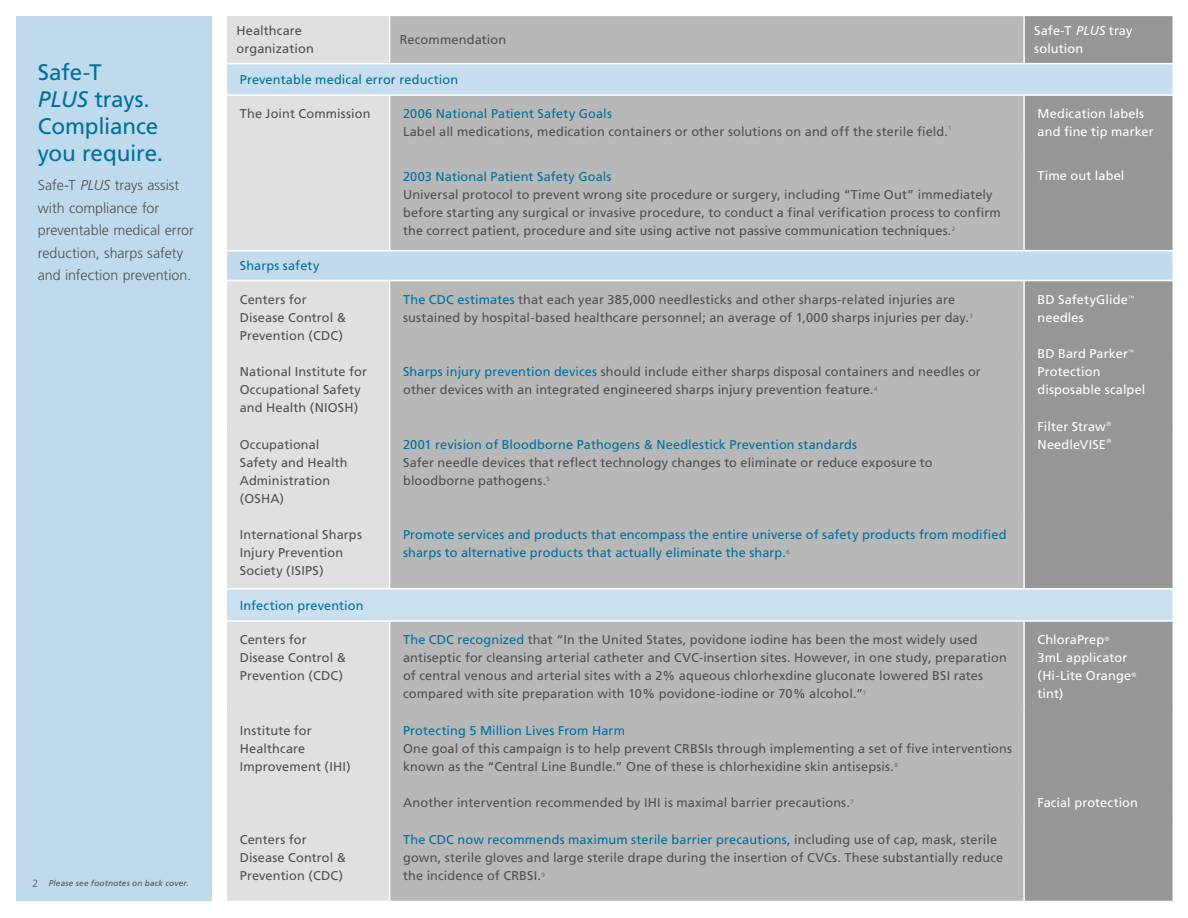
<style>
.page{position:relative;width:1188px;height:918px;background:#fff}
.page>*{position:absolute;margin:0;border:0;box-sizing:border-box;transform-origin:0 0}
.t1{font:22.5px/27px "Frutiger";letter-spacing:-.01em;color:#00719f}
.t2{font:300 14.25px/22.5px "Frutiger";color:#505151}
.t3{font:12.75px/18px "Frutiger";letter-spacing:.01em;color:#505151}
.t4{font:12.75px/18px "Frutiger";letter-spacing:.01em;color:#00719f}
.t5{font:12.75px/18px "Frutiger";letter-spacing:.01em;color:#fff}
.t6{font:300 10.5px "Frutiger";color:#505151}
.t7{font:italic 8.25px "Frutiger";letter-spacing:.025em;color:#505151}
.t8{font:300 6.15px "Frutiger";color:#505151}
.t9{font:300 6.15px "Frutiger";color:#fff}
.s1{font-style:italic}
.s2{color:#00719f}
</style>
<div class="page">
<div style="left:16px;top:16px;width:196px;height:885px;background:#bfdaec"></div>
<div style="left:227px;top:16px;width:162px;height:885px;background:#e0e0e0"></div>
<div style="left:390px;top:16px;width:633px;height:885px;background:#b8b8b9"></div>
<div style="left:1025px;top:16px;width:148px;height:885px;background:#969697"></div>
<div style="left:226px;top:64px;width:947px;height:31px;background:#c6deee"></div>
<div style="left:226px;top:251px;width:947px;height:30px;background:#c3dced"></div>
<div style="left:226px;top:589px;width:947px;height:32px;background:#cae0ef"></div>
<hr style="left:226px;top:63px;width:164px;height:1px;background:#fff">
<hr style="left:226px;top:64px;width:1px;height:30px;background:#fff">
<hr style="left:390px;top:63px;width:634px;height:1px;background:#fff">
<hr style="left:1024px;top:63px;width:150px;height:1px;background:#fff">
<hr style="left:226px;top:94px;width:164px;height:2px;background:#fff">
<hr style="left:390px;top:94px;width:634px;height:2px;background:#fff">
<hr style="left:1024px;top:94px;width:150px;height:2px;background:#fff">
<hr style="left:226px;top:250px;width:164px;height:1px;background:#fff">
<svg style="left:226px;top:251px;width:1px;height:29px"></svg>
<hr style="left:390px;top:250px;width:634px;height:1px;background:#fff">
<hr style="left:1024px;top:250px;width:150px;height:1px;background:#fff">
<hr style="left:226px;top:280px;width:164px;height:1px;background:#fff">
<hr style="left:390px;top:280px;width:634px;height:1px;background:#fff">
<hr style="left:1024px;top:280px;width:150px;height:1px;background:#fff">
<hr style="left:226px;top:588px;width:164px;height:2px;background:#fff">
<hr style="left:226px;top:590px;width:1px;height:30px;background:#fff">
<hr style="left:390px;top:588px;width:634px;height:2px;background:#fff">
<hr style="left:1024px;top:588px;width:150px;height:2px;background:#fff">
<hr style="left:226px;top:620px;width:164px;height:2px;background:#fff">
<hr style="left:390px;top:620px;width:634px;height:2px;background:#fff">
<hr style="left:1024px;top:620px;width:150px;height:2px;background:#fff">
<h1 class="t1" style="left:38px;top:59px;width:127px">Safe-T<br><span class="s1">PLUS</span> trays.<br>Compliance you require.</h1>
<p class="t2" style="left:38px;top:174px;width:158px">Safe-T <span class="s1">PLUS</span> trays assist with compliance for preventable medical error reduction, sharps safety and infection prevention.</p>
<p class="t6" style="left:33px;top:878px;width:7px">2</p>
<p class="t7" style="left:49px;top:878px;width:141px">Please see footnotes on back cover.</p>
<p class="t3" style="left:236px;top:22px;width:79px">Healthcare organization</p>
<p class="t3" style="left:400px;top:31px;width:108px">Recommendation</p>
<p class="t5" style="left:1034px;top:22px;width:100px">Safe-T <span class="s1">PLUS</span> tray solution</p>
<p class="t4" style="left:240px;top:71px;width:220px">Preventable medical error reduction</p>
<p class="t3" style="left:240px;top:105px;width:132px">The Joint Commission</p>
<p class="t4" style="left:403px;top:105px;width:210px">2006 National Patient Safety Goals</p>
<p class="t3" style="left:403px;top:123px;width:546px">Label all medications, medication containers or other solutions on and off the sterile field.</p>
<p class="t8" style="left:948px;top:124px;width:5px">1</p>
<p class="t5" style="left:1038px;top:105px;width:118px">Medication labels and fine tip marker</p>
<p class="t4" style="left:403px;top:167px;width:210px">2003 National Patient Safety Goals</p>
<p class="t3" style="left:403px;top:185px;width:599px">Universal protocol to prevent wrong site procedure or surgery, including “Time Out” immediately before starting any surgical or invasive procedure, to conduct a final verification process to confirm the correct patient, procedure and site using active not passive communication techniques.<sup>2</sup></p>
<p class="t5" style="left:1038px;top:167px;width:88px">Time out label</p>
<p class="t4" style="left:240px;top:257px;width:81px">Sharps safety</p>
<p class="t3" style="left:240px;top:290px;width:108px">Centers for<br>Disease Control &amp;<br>Prevention (CDC)</p>
<p class="t3" style="left:403px;top:290px;width:571px"><span class="s2">The CDC estimates</span> that each year 385,000 needlesticks and other sharps-related injuries are sustained by hospital-based healthcare personnel; an average of 1,000 sharps injuries per day.<sup>3</sup></p>
<p class="t5" style="left:1038px;top:290px;width:98px">BD SafetyGlide<sup>™ </sup>needles</p>
<p class="t5" style="left:1038px;top:344px;width:109px">BD Bard Parker<sup>™<br></sup>Protection disposable scalpel</p>
<p class="t5" style="left:1038px;top:417px;width:75px">Filter Straw<sup>®<br></sup>NeedleVISE</p>
<p class="t3" style="left:240px;top:363px;width:129px">National Institute for<br>Occupational Safety and Health (NIOSH)</p>
<p class="t3" style="left:403px;top:363px;width:579px"><span class="s2">Sharps injury prevention devices</span> should include either sharps disposal containers and needles or other devices with an integrated engineered sharps injury prevention feature.<sup>4</sup></p>
<p class="t3" style="left:240px;top:435px;width:109px">Occupational<br>Safety and Health<br>Administration (OSHA)</p>
<p class="t4" style="left:403px;top:435px;width:455px">2001 revision of Bloodborne Pathogens &amp; Needlestick Prevention standards</p>
<p class="t9" style="left:1106px;top:437px;width:6px">®</p>
<p class="t3" style="left:403px;top:453px;width:531px">Safer needle devices that reflect technology changes to eliminate or reduce exposure to bloodborne pathogens.<sup>5</sup></p>
<p class="t3" style="left:240px;top:526px;width:124px">International Sharps<br>Injury Prevention<br>Society (ISIPS)</p>
<p class="t4" style="left:403px;top:526px;width:605px">Promote services and products that encompass the entire universe of safety products from modified sharps to alternative products that actually eliminate the sharp.<sup>6</sup></p>
<p class="t4" style="left:240px;top:596px;width:125px">Infection prevention</p>
<p class="t3" style="left:240px;top:631px;width:108px">Centers for<br>Disease Control &amp;<br>Prevention (CDC)</p>
<p class="t3" style="left:403px;top:631px;width:605px"><span class="s2">The CDC recognized</span> that “In the United States, povidone iodine has been the most widely used antiseptic for cleansing arterial catheter and CVC-insertion sites. However, in one study, preparation of central venous and arterial sites with a 2% aqueous chlorhexdine gluconate lowered BSI rates compared with site preparation with 10% povidone-iodine or 70% alcohol.”<sup>7</sup></p>
<p class="t5" style="left:1038px;top:631px;width:100px">ChloraPrep<sup>®<br></sup>3mL applicator (Hi-Lite Orange<sup>® </sup>tint)</p>
<p class="t3" style="left:240px;top:721px;width:112px">Institute for<br>Healthcare<br>Improvement (IHI)</p>
<p class="t4" style="left:403px;top:721px;width:223px">Protecting 5 Million Lives From Harm</p>
<p class="t3" style="left:403px;top:739px;width:611px">One goal of this campaign is to help prevent CRBSIs through implementing a set of five interventions known as the “Central Line Bundle.” One of these is chlorhexidine skin antisepsis.<sup>8</sup></p>
<p class="t3" style="left:403px;top:794px;width:452px">Another intervention recommended by IHI is maximal barrier precautions.<sup>7</sup></p>
<p class="t5" style="left:1038px;top:794px;width:102px">Facial protection</p>
<p class="t3" style="left:240px;top:831px;width:108px">Centers for<br>Disease Control &amp;<br>Prevention (CDC)</p>
<p class="t3" style="left:403px;top:831px;width:602px"><span class="s2">The CDC now recommends maximum sterile barrier precautions,</span> including use of cap, mask, sterile gown, sterile gloves and large sterile drape during the insertion of CVCs. These substantially reduce the incidence of CRBSI.<sup>9</sup></p>
</div>
